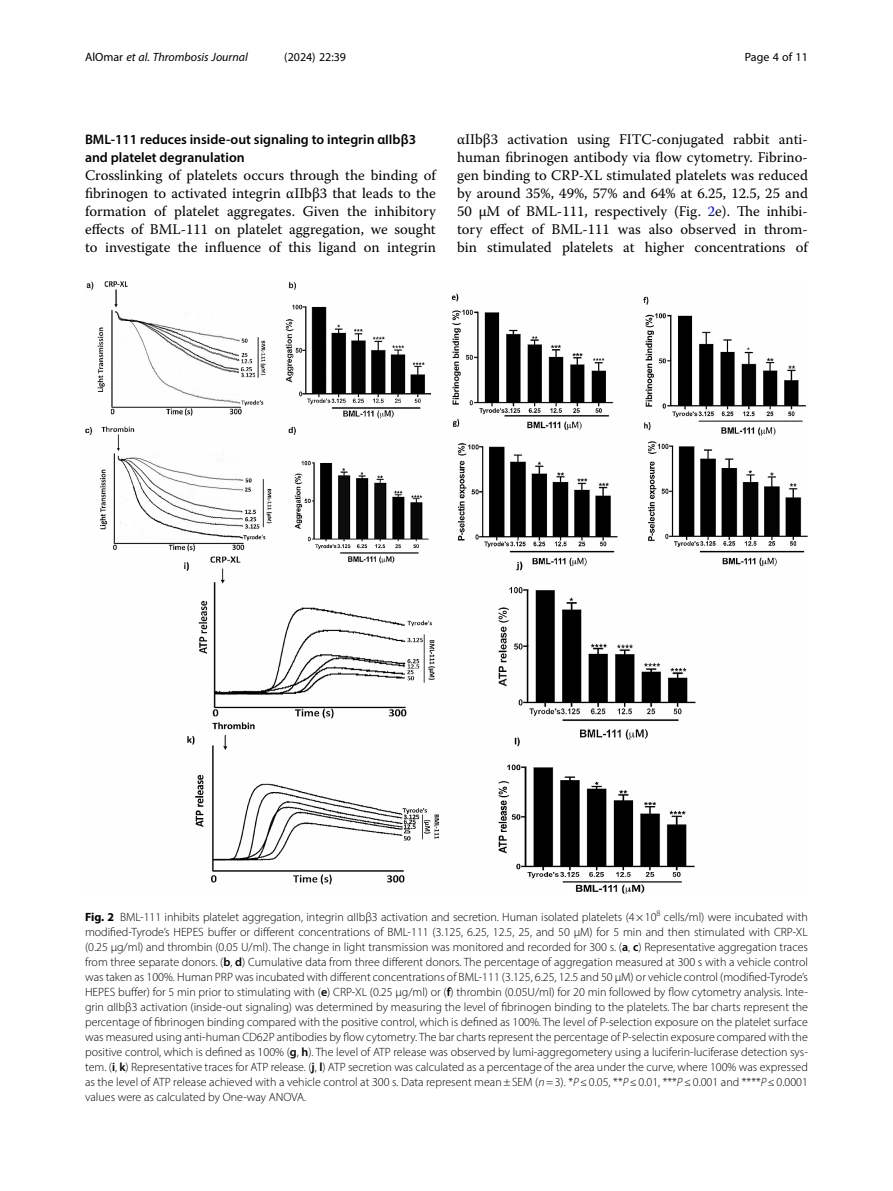
<style>
.page{position:relative;width:893px;height:1191px;background:#fff}
.page>*{position:absolute;margin:0;border:0;box-sizing:border-box;transform-origin:0 0}
.Body_Text{font:14.7px/18px "Warnock Pro";color:#000;text-align:justify}
.Head_2{font:600 13.8px/18px "Myriad Pro";color:#000}
.Figure_Caption{font:300 12px/15px "Myriad Pro";color:#000;text-align:justify}
.t1{font:italic 12px "Myriad Pro";color:#000}
.t2{font:12px "Myriad Pro";color:#000}
.s1{font-style:normal}
.s2{color:#00f}
.s3{font-weight:700}
.s4{font-weight:600}
.s5{font-style:italic}
</style>
<div class="page">
<img style="left:85px;top:281px;width:723px;height:613px">
<p class="t1" style="left:85px;top:50px;width:164px"><span class="s1">AlOmar</span> et al. Thrombosis Journal</p>
<p class="t2" style="left:284px;top:50px;width:63px">(2024) 22:39</p>
<p class="t2" style="left:745px;top:50px;width:65px">Page 4 of 11</p>
<p class="Head_2" style="left:85px;top:130px;width:332px">BML-111 reduces inside-out signaling to integrin αIIbβ3 and platelet degranulation</p>
<p class="Body_Text" style="left:85px;top:166px;width:352px">Crosslinking of platelets occurs through the binding of fibrinogen to activated integrin αIIbβ3 that leads to the formation of platelet aggregates. Given the inhibitory effects of BML-111 on platelet aggregation, we sought to investigate the influence of this ligand on integrin</p>
<p class="Body_Text" style="left:457px;top:130px;width:352px">αIIbβ3 activation using FITC-conjugated rabbit anti&shy;human fibrinogen antibody via flow cytometry. Fibrino&shy;gen binding to CRP-XL stimulated platelets was reduced by around 35%, 49%, 57% and 64% at 6.25, 12.5, 25 and 50 µM of BML-111, respectively (Fig. <span class="s2">2</span>e). The inhibi&shy;tory effect of BML-111 was also observed in throm&shy;bin stimulated platelets at higher concentrations of</p>
<p class="Figure_Caption" style="left:85px;top:909px;width:724px"><span class="s3">Fig. 2</span> BML-111 inhibits platelet aggregation, integrin αIIbβ3 activation and secretion. Human isolated platelets (4×10<sup>8</sup> cells/ml) were incubated with modified-Tyrode’s HEPES buffer or different concentrations of BML-111 (3.125, 6.25, 12.5, 25, and 50 µM) for 5 min and then stimulated with CRP-XL (0.25 µg/ml) and thrombin (0.05 U/ml). The change in light transmission was monitored and recorded for 300 s. (<span class="s4">a</span>, <span class="s4">c</span>) Representative aggregation traces from three separate donors. (<span class="s4">b</span>, <span class="s4">d</span>) Cumulative data from three different donors. The percentage of aggregation measured at 300 s with a vehicle control was taken as 100%. Human PRP was incubated with different concentrations of BML-111 (3.125, 6.25, 12.5 and 50 µM) or vehicle control (modified-Tyrode’s HEPES buffer) for 5 min prior to stimulating with (<span class="s4">e</span>) CRP-XL (0.25 µg/ml) or (<span class="s4">f</span>) thrombin (0.05U/ml) for 20 min followed by flow cytometry analysis. Inte&shy;grin αIIbβ3 activation (inside-out signaling) was determined by measuring the level of fibrinogen binding to the platelets. The bar charts represent the percentage of fibrinogen binding compared with the positive control, which is defined as 100%. The level of P-selection exposure on the platelet surface was measured using anti-human CD62P antibodies by flow cytometry. The bar charts represent the percentage of P-selectin exposure compared with the positive control, which is defined as 100% (<span class="s4">g</span>, <span class="s4">h</span>). The level of ATP release was observed by lumi-aggregometery using a luciferin-luciferase detection sys&shy;tem. (<span class="s4">i</span>, <span class="s4">k</span>) Representative traces for ATP release. (<span class="s4">j</span>, <span class="s4">l</span>) ATP secretion was calculated as a percentage of the area under the curve, where 100% was expressed as the level of ATP release achieved with a vehicle control at 300 s. Data represent mean±SEM (<span class="s5">n</span>=3). *<span class="s5">P</span>≤0.05, **<span class="s5">P</span>≤0.01, ***<span class="s5">P</span>≤0.001 and ****<span class="s5">P</span>≤0.0001 values were as calculated by One-way ANOVA.</p>
</div>
